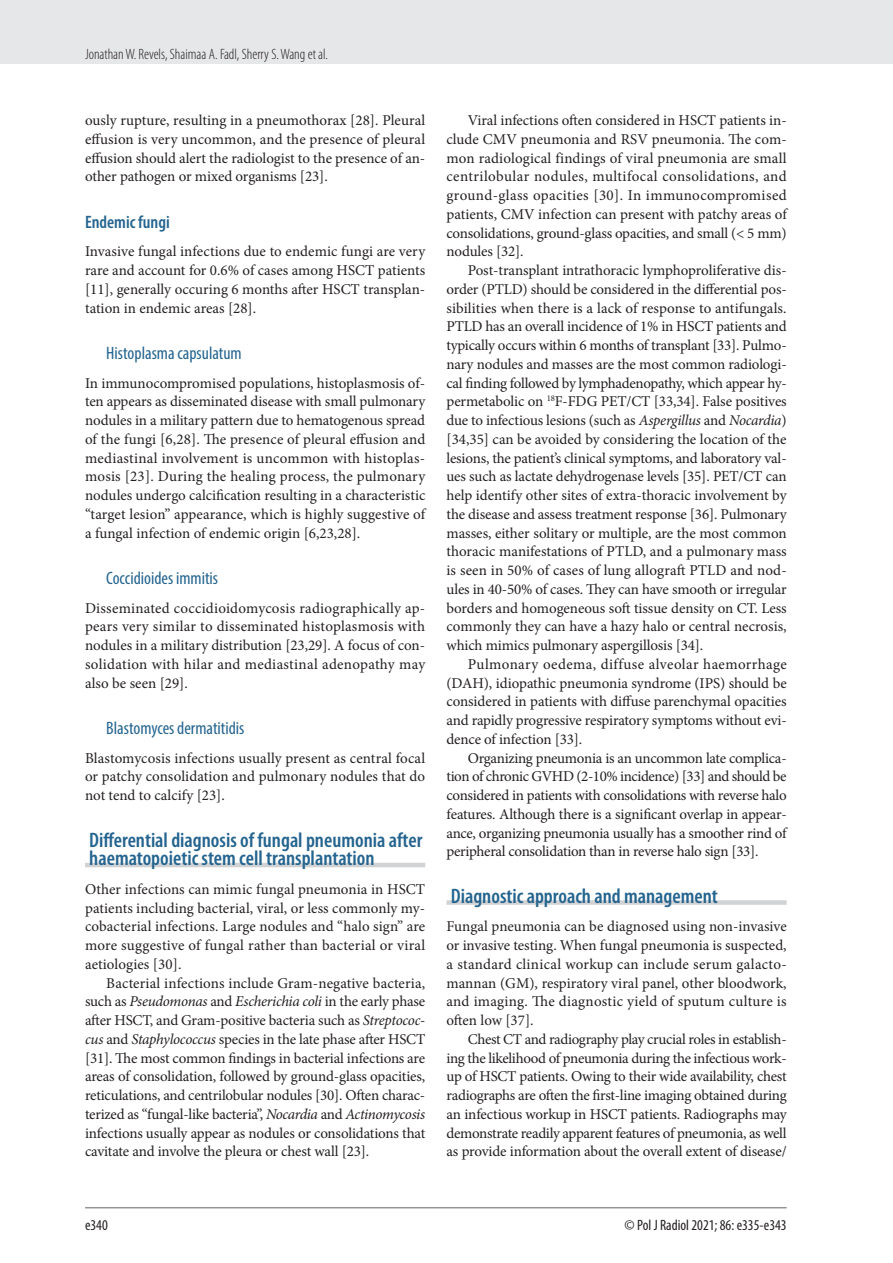
<style>
.page{position:relative;width:893px;height:1263px;background:#fff}
.page>*{position:absolute;margin:0;border:0;box-sizing:border-box;transform-origin:0 0}
.srodtytul_1{font:600 condensed 21px/18.8px "Myriad Pro";color:#24648f}
.srodtytul_3{font:condensed 18px "Myriad Pro";color:#24648f}
.srodtytul_2{font:600 condensed 18px "Myriad Pro";color:#24648f}
.tekst{font:15px/18.8px "Minion Pro";letter-spacing:-.015em;color:#231f20;text-align:justify}
.tekst_bez_wciecia{font:15px/18.8px "Minion Pro";letter-spacing:.005em;color:#231f20;text-align:justify}
.t1{font:300 condensed 15px "Myriad Pro";color:#231f20}
.t2{font:condensed 15px "Myriad Pro";color:#231f20}
.s1{font-style:italic}
</style>
<div class="page">
<div style="left:0;top:0;width:893px;height:64px;background:#e6e7e9"></div>
<hr style="left:85px;top:1207px;width:702px;height:1px;background:#939598">
<hr style="left:85px;top:863px;width:340px;height:4px;background:#d1d2d4">
<div style="left:446px;top:900px;width:341px;height:5px;background:#d1d2d4"></div>
<p class="t1" style="left:85px;top:45px;width:245px">Jonathan W. Revels, Shaimaa A. Fadl, Sherry S. Wang et al.</p>
<p class="tekst_bez_wciecia" style="left:85px;top:111px;width:342px">ously rupture, resulting in a pneumothorax [28]. Pleural effusion is very uncommon, and the presence of pleural effusion should alert the radiologist to the presence of an&shy;other pathogen or mixed organisms [23].</p>
<p class="srodtytul_2" style="left:85px;top:211px;width:86px">Endemic fungi</p>
<p class="tekst_bez_wciecia" style="left:85px;top:242px;width:342px">Invasive fungal infections due to endemic fungi are very rare and account for 0.6% of cases among HSCT patients [11], generally occuring 6 months after HSCT transplan&shy;tation in endemic areas [28].</p>
<p class="srodtytul_3" style="left:106px;top:342px;width:137px">Histoplasma capsulatum</p>
<p class="tekst_bez_wciecia" style="left:85px;top:373px;width:342px">In immunocompromised populations, histoplasmosis of&shy;ten appears as disseminated disease with small pulmonary nodules in a military pattern due to hematogenous spread of the fungi [6,28]. The presence of pleural effusion and mediastinal involvement is uncommon with histoplas&shy;mosis [23]. During the healing process, the pulmonary nodules undergo calcification resulting in a characteristic “target lesion” appearance, which is highly suggestive of a fungal infection of endemic origin [6,23,28].</p>
<p class="srodtytul_3" style="left:106px;top:567px;width:113px">Coccidioides immitis</p>
<p class="tekst_bez_wciecia" style="left:85px;top:598px;width:342px">Disseminated coccidioidomycosis radiographically ap&shy;pears very similar to disseminated histoplasmosis with nodules in a military distribution [23,29]. A focus of con&shy;solidation with hilar and mediastinal adenopathy may also be seen [29].</p>
<p class="srodtytul_3" style="left:106px;top:717px;width:140px">Blastomyces dermatitidis</p>
<p class="tekst_bez_wciecia" style="left:85px;top:748px;width:342px">Blastomycosis infections usually present as central focal or patchy consolidation and pulmonary nodules that do not tend to calcify [23].</p>
<p class="srodtytul_1" style="left:89px;top:830px;width:335px">Differential diagnosis of fungal pneumonia after haematopoietic stem cell transplantation</p>
<p class="tekst_bez_wciecia" style="left:85px;top:880px;width:342px">Other infections can mimic fungal pneumonia in HSCT patients including bacterial, viral, or less commonly my&shy;cobacterial infections. Large nodules and “halo sign” are more suggestive of fungal rather than bacterial or viral aetiologies [30].</p>
<p class="tekst" style="left:85px;top:973px;width:342px;text-indent:21px">Bacterial infections include Gram-negative bacteria, such as <span class="s1">Pseudomonas</span> and <span class="s1">Escherichia coli</span> in the early phase after HSCT, and Gram-positive bacteria such as <span class="s1">Streptococ&shy;cus</span> and <span class="s1">Staphylococcus</span> species in the late phase after HSCT [31]. The most common findings in bacterial infections are areas of consolidation, followed by ground-glass opacities, reticulations, and centrilobular nodules [30]. Often charac&shy;terized as “fungal-like bacteria”, <span class="s1">Nocardia</span> and <span class="s1">Actinomycosis </span>infections usually appear as nodules or consolidations that cavitate and involve the pleura or chest wall [23].</p>
<p class="tekst" style="left:446px;top:111px;width:342px;text-indent:21px">Viral infections often considered in HSCT patients in&shy;clude CMV pneumonia and RSV pneumonia. The com&shy;mon radiological findings of viral pneumonia are small centrilobular nodules, multifocal consolidations, and ground-glass opacities [30]. In immunocompromised patients, CMV infection can present with patchy areas of consolidations, ground-glass opacities, and small (&lt; 5 mm) nodules [32].</p>
<p class="tekst" style="left:446px;top:261px;width:342px;text-indent:21px">Post-transplant intrathoracic lymphoproliferative dis&shy;order (PTLD) should be considered in the differential pos&shy;sibilities when there is a lack of response to antifungals.<br>PTLD has an overall incidence of 1% in HSCT patients and typically occurs within 6 months of transplant [33]. Pulmo&shy;nary nodules and masses are the most common radiologi&shy;cal finding followed by lymphadenopathy, which appear hy&shy;permetabolic on <sup>18</sup>F-FDG PET/CT [33,34]. False positives due to infectious lesions (such as <span class="s1">Aspergillus</span> and <span class="s1">Nocardia</span>) [34,35] can be avoided by considering the location of the lesions, the patient’s clinical symptoms, and laboratory val&shy;ues such as lactate dehydrogenase levels [35]. PET/CT can help identify other sites of extra-thoracic involvement by the disease and assess treatment response [36]. Pulmonary masses, either solitary or multiple, are the most common thoracic manifestations of PTLD, and a pulmonary mass is seen in 50% of cases of lung allograft PTLD and nod&shy;ules in 40-50% of cases. They can have smooth or irregular borders and homogeneous soft tissue density on CT. Less commonly they can have a hazy halo or central necrosis, which mimics pulmonary aspergillosis [34].</p>
<p class="tekst" style="left:446px;top:655px;width:342px;text-indent:21px">Pulmonary oedema, diffuse alveolar haemorrhage (DAH), idiopathic pneumonia syndrome (IPS) should be considered in patients with diffuse parenchymal opacities and rapidly progressive respiratory symptoms without evi&shy;dence of infection [33].</p>
<p class="tekst" style="left:446px;top:748px;width:342px;text-indent:21px">Organizing pneumonia is an uncommon late complica&shy;tion of chronic GVHD (2-10% incidence) [33] and should be considered in patients with consolidations with reverse halo features. Although there is a significant overlap in appear&shy;ance, organizing pneumonia usually has a smoother rind of peripheral consolidation than in reverse halo sign [33].</p>
<p class="srodtytul_1" style="left:451px;top:886px;width:268px">Diagnostic approach and management</p>
<p class="tekst_bez_wciecia" style="left:446px;top:917px;width:342px">Fungal pneumonia can be diagnosed using non-invasive or invasive testing. When fungal pneumonia is suspected, a standard clinical workup can include serum galacto&shy;mannan (GM), respiratory viral panel, other bloodwork, and imaging. The diagnostic yield of sputum culture is often low [37].</p>
<p class="tekst" style="left:446px;top:1030px;width:342px;text-indent:21px">Chest CT and radiography play crucial roles in establish&shy;ing the likelihood of pneumonia during the infectious work&shy;up of HSCT patients. Owing to their wide availability, chest radiographs are often the first-line imaging obtained during an infectious workup in HSCT patients. Radiographs may demonstrate readily apparent features of pneumonia, as well as provide information about the overall extent of disease/</p>
<p class="t2" style="left:85px;top:1216px;width:24px">e340</p>
<p class="t2" style="left:625px;top:1216px;width:164px">© Pol J Radiol 2021; 86: e335-e343</p>
</div>
